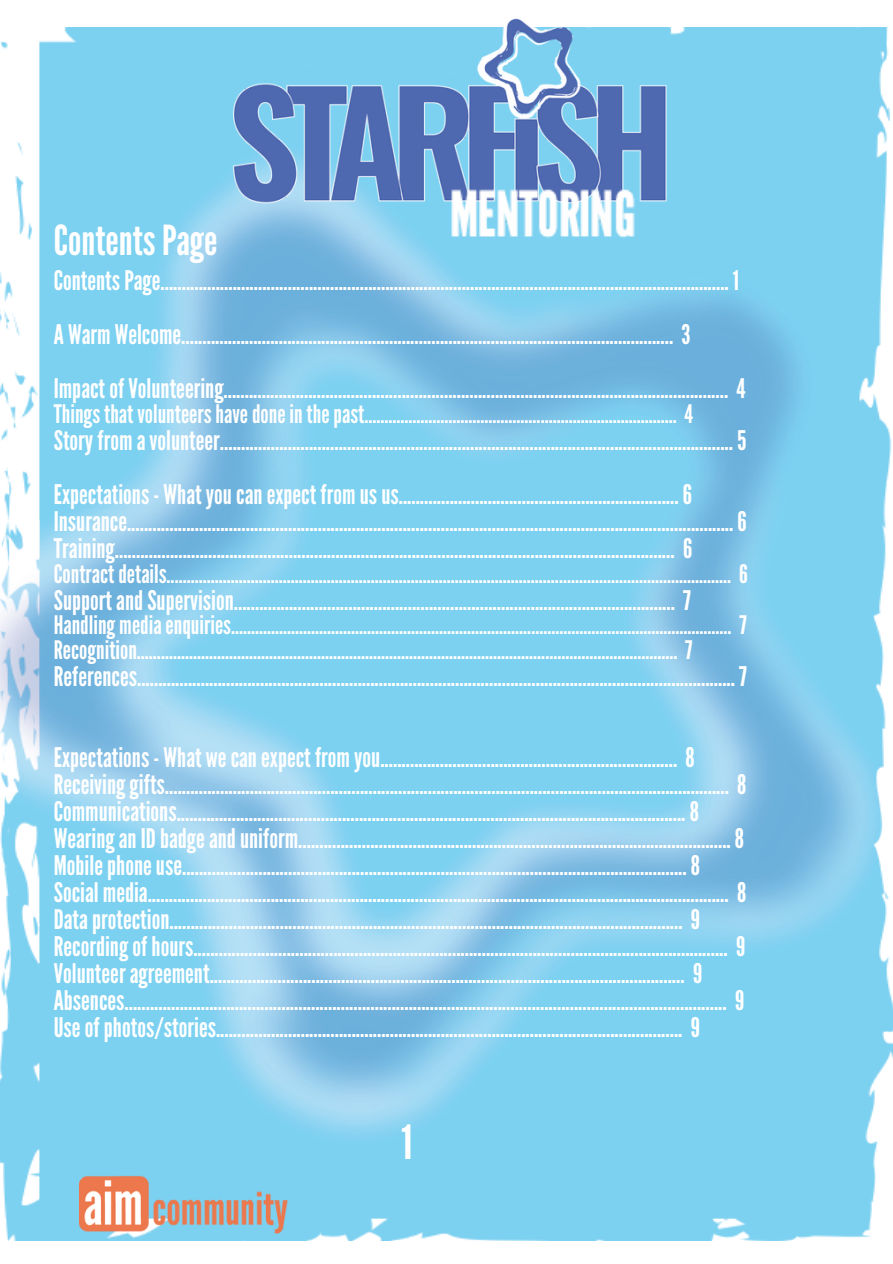
<style>
.page{position:relative;width:893px;height:1264px;background:#fff}
.page>*{position:absolute;margin:0;border:0;box-sizing:border-box;transform-origin:0 0}
.t1{font:47.25px "League Gothic";color:#fff}
.t2{font:41.4px "League Gothic";color:#fff}
.t3{font:27px "League Gothic";color:#fff}
.t4{font:25.5px "League Gothic";color:#fff}
</style>
<div class="page">
<img style="left:0;top:28px;width:892px;height:1211px">
<img style="left:227px;top:18px;width:439px;height:234px">
<img style="left:450px;top:183px;width:186px;height:68px">
<img style="left:79px;top:1172px;width:208px;height:67px">
<p class="t2" style="left:54px;top:216px;width:165px">ContentsPage</p>
<p class="t3" style="left:54px;top:265px;width:687px">ContentsPage...................................................................................................................................... 1</p>
<p class="t3" style="left:54px;top:319px;width:638px">A Warm Welcome.................................................................................................................... 3</p>
<p class="t3" style="left:54px;top:373px;width:693px">ImpactofVolunteering....................................................................................................................... 4</p>
<p class="t4" style="left:54px;top:399px;width:641px">Thingsthat volunteershavedoneinthepast.............................................................................. 4</p>
<p class="t3" style="left:54px;top:425px;width:694px">Storyfrom avolunteer.........................................................................................................................5</p>
<p class="t3" style="left:54px;top:478px;width:639px">Expectations- Whatyoucanexpect from usus..................................................................6</p>
<p class="t3" style="left:54px;top:505px;width:694px">Insurance...............................................................................................................................................6</p>
<p class="t3" style="left:54px;top:532px;width:640px">Training.................................................................................................................................... 6</p>
<p class="t4" style="left:54px;top:559px;width:695px">Contractdetails............................................................................................................................................. 6</p>
<p class="t3" style="left:54px;top:584px;width:638px">SupportandSupervision........................................................................................................ 7</p>
<p class="t4" style="left:54px;top:610px;width:694px">Handling mediaenquiries............................................................................................................................. 7</p>
<p class="t4" style="left:54px;top:635px;width:640px">Recognition....................................................................................................................................... 7</p>
<p class="t3" style="left:54px;top:661px;width:694px">References............................................................................................................................................. 7</p>
<p class="t3" style="left:54px;top:741px;width:642px">Expectations- What wecanexpect from you...................................................................... 8</p>
<p class="t3" style="left:54px;top:768px;width:694px">Receivinggifts..................................................................................................................................... 8</p>
<p class="t3" style="left:54px;top:795px;width:646px">Communications........................................................................................................................8</p>
<p class="t3" style="left:54px;top:822px;width:691px">WearinganIDbadgeanduniform......................................................................................................8</p>
<p class="t3" style="left:54px;top:849px;width:647px">Mobilephoneuse.......................................................................................................................8</p>
<p class="t3" style="left:54px;top:876px;width:694px">Social media......................................................................................................................................... 8</p>
<p class="t3" style="left:54px;top:903px;width:648px">Dataprotection......................................................................................................................... 9</p>
<p class="t3" style="left:54px;top:930px;width:693px">Recordingofhours.............................................................................................................................. 9</p>
<p class="t3" style="left:54px;top:957px;width:650px">Volunteeragreement................................................................................................................ 9</p>
<p class="t3" style="left:54px;top:984px;width:692px">Absences.............................................................................................................................................. 9</p>
<p class="t3" style="left:54px;top:1011px;width:647px">Useofphotos/stories.............................................................................................................. 9</p>
<p class="t1" style="left:401px;top:1114px;width:12px">1</p>
</div>
